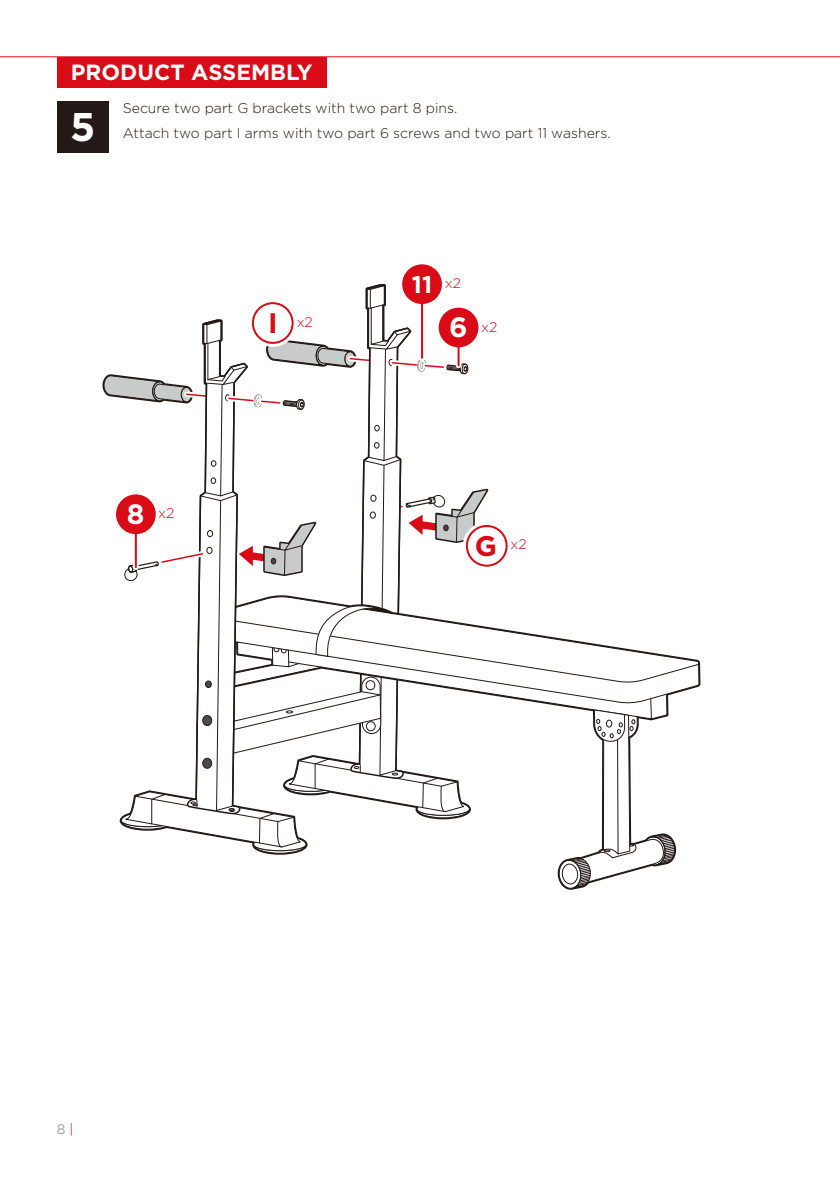
<style>
.page{position:relative;width:840px;height:1191px;background:#fff}
.page>*{position:absolute;margin:0;border:0;box-sizing:border-box;transform-origin:0 0}
.t1{font:700 40px "Gotham";color:#fff}
.t2{font:700 28.2px "Gotham";color:#d90b17}
.t3{font:700 24px "Gotham";color:#fff}
.t4{font:700 22px "Gotham";color:#fff}
.t5{font:300 14px/24.8px "Gotham";color:#231916}
.t6{font:300 14px "Gotham";color:#d90b17}
.t7{font:13.8px "Gotham";color:#9fa0a0}
.s1{font-weight:700;font-size:28px;color:#fff}
.s2{font-weight:700;font-size:28.2px}
.s3{font-weight:300;color:#d90b17}
</style>
<div class="page">
<div style="left:57px;top:57px;width:269px;height:30px;background:#d90b17"></div>
<hr style="left:0;top:56px;width:839px;height:1px;background:#d90b17">
<div style="left:57px;top:101px;width:51px;height:52px;background:#231916"></div>
<div style="left:402px;top:264px;width:39px;height:40px;background:#d90b17;border-radius:50%"></div>
<svg style="left:102px;top:284px;width:573px;height:606px"></svg>
<svg style="left:133px;top:534px;width:6px;height:33px"></svg>
<hr style="left:135px;top:501px;width:2px;height:66px;background:#d90b17">
<div style="left:116px;top:494px;width:40px;height:40px;background:#d90b17;border-radius:50%"></div>
<h3 class="t4" style="left:71px;top:58px;width:243px">PRODUCT ASSEMBLY</h3>
<h1 class="t1" style="left:70px;top:100px;width:27px">5</h1>
<p class="t5" style="left:123px;top:96px;width:489px">Secure two part G brackets with two part 8 pins.<br>Attach two part I arms with two part 6 screws and two part 11 washers.</p>
<h3 class="t3" style="left:411px;top:268px;width:51px">11 <sup>x2</sup></h3>
<p class="t6" style="left:127px;top:504px;width:49px"><span class="s1">8</span> x2</p>
<h2 class="t2" style="left:268px;top:304px;width:11px">I</h2>
<p class="t6" style="left:449px;top:318px;width:50px"><span class="s1">6</span> x2</p>
<p class="t6" style="left:296px;top:313px;width:18px">x2</p>
<p class="t6" style="left:474px;top:535px;width:53px"><span class="s2">G</span> x2</p>
<p class="t7" style="left:57px;top:1120px;width:18px">8 <span class="s3">|</span></p>
</div>
